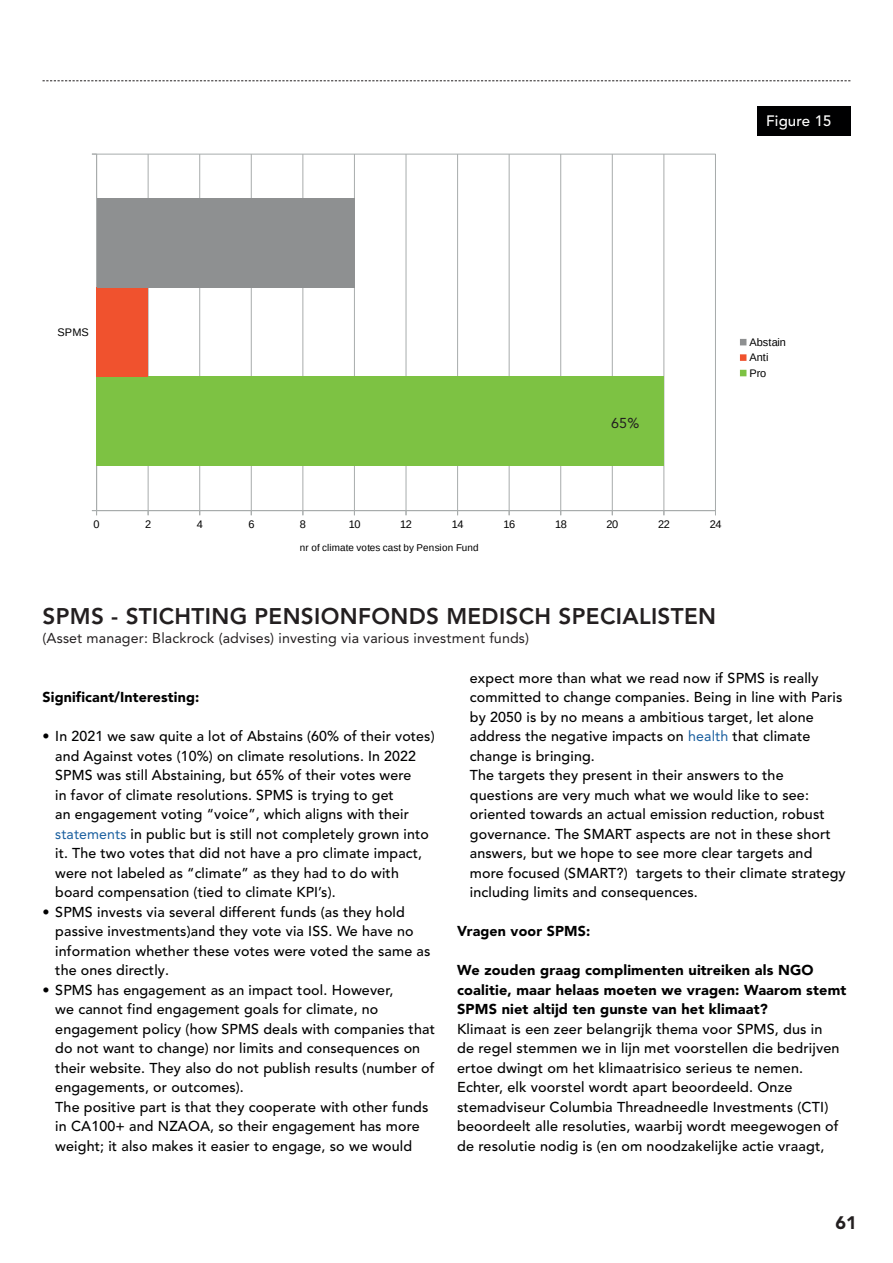
<style>
.page{position:relative;width:893px;height:1263px;background:#fff}
.page>*{position:absolute;margin:0;border:0;box-sizing:border-box;transform-origin:0 0}
.t1{font:800 22.5px "Avenir LT Pro";letter-spacing:.015em;color:#231f20}
.t2{font:900 18px "Avenir";color:#231f20}
.t3{font:500 15px "Avenir";letter-spacing:.01em;color:#fff}
.t4{font:500 14.25px/19.5px "Avenir LT Pro";letter-spacing:.01em;color:#000001}
.t5{font:900 14.25px/19.5px "Avenir LT Pro";letter-spacing:.01em;color:#000001}
.t6{font:14.25px "Avenir";letter-spacing:.01em;color:#231f20}
.t7{font:14.25px "Avenir LT Pro";color:#231f20}
.t8{font:10.95px "Liberation Sans";letter-spacing:-.025em;color:#000001}
.t9{font:10.95px/15.5px "Liberation Sans";color:#000001}
.t10{font:9.9px "Liberation Sans";letter-spacing:.02em;color:#000001}
.s1{font-family:"Avenir";font-weight:400;color:#175d9e}
</style>
<div class="page">
<svg style="left:43px;top:80px;width:807px;height:1px"></svg>
<svg style="left:96px;top:153px;width:620px;height:357px"></svg>
<hr style="left:148px;top:154px;width:1px;height:357px;background:#a8acac">
<hr style="left:199px;top:154px;width:1px;height:357px;background:#a8acac">
<hr style="left:251px;top:154px;width:1px;height:357px;background:#a8acac">
<hr style="left:303px;top:154px;width:1px;height:357px;background:#a8acac">
<hr style="left:354px;top:154px;width:1px;height:357px;background:#a8acac">
<hr style="left:406px;top:154px;width:1px;height:357px;background:#a8acac">
<hr style="left:457px;top:154px;width:1px;height:357px;background:#a8acac">
<hr style="left:509px;top:154px;width:1px;height:357px;background:#a8acac">
<hr style="left:560px;top:154px;width:1px;height:357px;background:#a8acac">
<hr style="left:612px;top:154px;width:1px;height:357px;background:#a8acac">
<hr style="left:664px;top:154px;width:1px;height:357px;background:#a8acac">
<hr style="left:715px;top:154px;width:1px;height:357px;background:#a8acac">
<hr style="left:96px;top:154px;width:1px;height:357px;background:#a8acac">
<svg style="left:92px;top:510px;width:5px;height:5px"></svg>
<hr style="left:97px;top:510px;width:618px;height:1px;background:#a8acac">
<div style="left:97px;top:377px;width:567px;height:89px;background:#7dc243"></div>
<div style="left:97px;top:288px;width:51px;height:89px;background:#f0522e"></div>
<div style="left:97px;top:199px;width:257px;height:89px;background:#8e9091"></div>
<svg style="left:740px;top:370px;width:6px;height:6px"></svg>
<svg style="left:740px;top:354px;width:6px;height:7px"></svg>
<svg style="left:740px;top:339px;width:6px;height:6px"></svg>
<div style="left:757px;top:106px;width:93px;height:30px;background:#000001"></div>
<p class="t3" style="left:766px;top:112px;width:67px">Figure 15</p>
<p class="t8" style="left:58px;top:328px;width:33px">SPMS</p>
<p class="t7" style="left:611px;top:414px;width:30px">65%</p>
<p class="t9" style="left:750px;top:335px;width:38px">Abstain<br>Anti<br>Pro</p>
<p class="t8" style="left:94px;top:520px;width:8px">0</p>
<p class="t8" style="left:145px;top:520px;width:8px">2</p>
<p class="t8" style="left:197px;top:520px;width:8px">4</p>
<p class="t8" style="left:248px;top:520px;width:8px">6</p>
<p class="t8" style="left:300px;top:520px;width:8px">8</p>
<p class="t8" style="left:349px;top:520px;width:13px">10</p>
<p class="t8" style="left:400px;top:520px;width:13px">12</p>
<p class="t8" style="left:452px;top:520px;width:13px">14</p>
<p class="t8" style="left:503px;top:520px;width:13px">16</p>
<p class="t8" style="left:555px;top:520px;width:13px">18</p>
<p class="t8" style="left:607px;top:520px;width:13px">20</p>
<p class="t8" style="left:658px;top:520px;width:13px">22</p>
<p class="t8" style="left:710px;top:520px;width:13px">24</p>
<p class="t10" style="left:300px;top:544px;width:180px">nr of climate votes cast by Pension Fund</p>
<h1 class="t1" style="left:43px;top:602px;width:675px">SPMS - STICHTING PENSIONFONDS MEDISCH SPECIALISTEN</h1>
<p class="t6" style="left:43px;top:630px;width:488px">(Asset manager: Blackrock (advises) investing via various investment funds)</p>
<p class="t4" style="left:470px;top:668px;width:377px">expect more than what we read now if SPMS is really committed to change companies. Being in line with Paris by 2050 is by no means a ambitious target, let alone address the negative impacts on <span class="s1">health</span> that climate change is bringing.<br>The targets they present in their answers to the questions are very much what we would like to see: oriented towards an actual emission reduction, robust governance. The SMART aspects are not in these short answers, but we hope to see more clear targets and more focused (SMART?) targets to their climate strategy including limits and consequences.</p>
<p class="t5" style="left:457px;top:921px;width:135px">Vragen voor SPMS:</p>
<p class="t5" style="left:457px;top:960px;width:391px">We zouden graag complimenten uitreiken als NGO coalitie, maar helaas moeten we vragen: Waarom stemt<br>SPMS niet altijd ten gunste van het klimaat?</p>
<p class="t4" style="left:457px;top:1019px;width:384px">Klimaat is een zeer belangrijk thema voor SPMS, dus in de regel stemmen we in lijn met voorstellen die bedrijven ertoe dwingt om het klimaatrisico serieus te nemen.<br>Echter, elk voorstel wordt apart beoordeeld. Onze stemadviseur Columbia Threadneedle Investments (CTI) beoordeelt alle resoluties, waarbij wordt meegewogen of de resolutie nodig is (en om noodzakelijke actie vraagt,</p>
<p class="t5" style="left:43px;top:687px;width:158px">Significant/Interesting:</p>
<p class="t4" style="left:55px;top:727px;width:381px;text-indent:-13px">• In 2021 we saw quite a lot of Abstains (60% of their votes) and Against votes (10%) on climate resolutions. In 2022<br>SPMS was still Abstaining, but 65% of their votes were<br>in favor of climate resolutions. SPMS is trying to get<br>an engagement voting “voice”, which aligns with their <span class="s1">statements</span> in public but is still not completely grown into it. The two votes that did not have a pro climate impact, were not labeled as “climate” as they had to do with board compensation (tied to climate KPI’s).</p>
<p class="t4" style="left:55px;top:902px;width:377px;text-indent:-13px">• SPMS invests via several different funds (as they hold passive investments)and they vote via ISS. We have no information whether these votes were voted the same as the ones directly.</p>
<p class="t4" style="left:55px;top:980px;width:381px;text-indent:-13px">• SPMS has engagement as an impact tool. However,<br>we cannot find engagement goals for climate, no engagement policy (how SPMS deals with companies that do not want to change) nor limits and consequences on their website. They also do not publish results (number of engagements, or outcomes).<br>The positive part is that they cooperate with other funds in CA100+ and NZAOA, so their engagement has more weight; it also makes it easier to engage, so we would</p>
<p class="t2" style="left:835px;top:1211px;width:23px">61</p>
</div>
